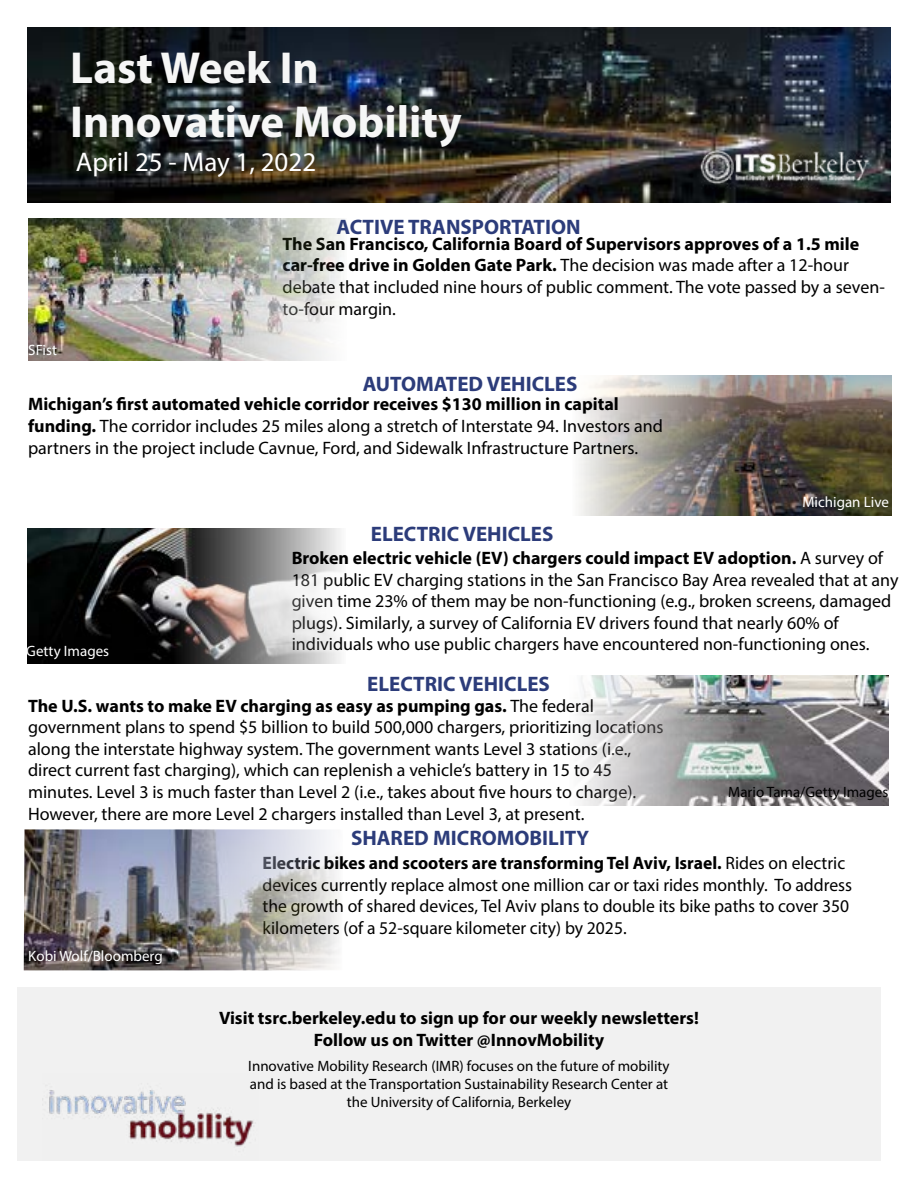
<style>
.page{position:relative;width:918px;height:1188px;background:#fff}
.page>*{position:absolute;margin:0;border:0;box-sizing:border-box;transform-origin:0 0}
.t1{font:700 45px/54px "Myriad Pro";color:#f6f6f6}
.t2{font:27px "Myriad Pro";color:#fff}
.t3{font:700 21px "Myriad Pro";color:#2c3c7a}
.t4{font:18px/21.6px "Myriad Pro";color:#000}
.t5{font:700 18px/21.6px "Myriad Pro";color:#000;text-align:center}
.t6{font:15px/18px "Myriad Pro";color:#000;text-align:center}
.t7{font:15px "Myriad Pro";color:#fff}
.s1{font-weight:700}
</style>
<div class="page">
<img style="left:27px;top:27px;width:864px;height:176px">
<img style="left:577px;top:676px;width:311px;height:130px">
<div style="left:17px;top:988px;width:864px;height:173px;background:#f1f1f1"></div>
<img style="left:49px;top:1090px;width:205px;height:57px">
<img style="left:27px;top:529px;width:314px;height:134px">
<img style="left:28px;top:218px;width:314px;height:143px">
<img style="left:578px;top:376px;width:314px;height:140px">
<img style="left:689px;top:141px;width:190px;height:56px">
<img style="left:24px;top:829px;width:315px;height:141px">
<h1 class="t1" style="left:70px;top:39px;width:393px">Last Week In<br>Innovative Mobility</h1>
<h2 class="t2" style="left:76px;top:145px;width:242px">April 25 - May 1, 2022</h2>
<p class="t3" style="left:337px;top:214px;width:246px">ACTIVE TRANSPORTATION</p>
<p class="t7" style="left:28px;top:340px;width:30px">SFist</p>
<p class="t4" style="left:283px;top:233px;width:604px"><span class="s1">The San Francisco, California Board of Supervisors approves of a 1.5 mile car-free drive in Golden Gate Park.</span> The decision was made after a 12-hour debate that included nine hours of public comment. The vote passed by a seven&shy;to-four margin.</p>
<p class="t3" style="left:363px;top:371px;width:216px">AUTOMATED VEHICLES</p>
<p class="t4" style="left:28px;top:393px;width:636px"><span class="s1">Michigan’s first automated vehicle corridor receives $130 million in capital funding.</span> The corridor includes 25 miles along a stretch of Interstate 94. Investors and partners in the project include Cavnue, Ford, and Sidewalk Infrastructure Partners.</p>
<p class="t3" style="left:371px;top:521px;width:184px">ELECTRIC VEHICLES</p>
<p class="t7" style="left:802px;top:493px;width:88px">Michigan Live</p>
<p class="t7" style="left:26px;top:642px;width:84px">Getty Images</p>
<p class="t4" style="left:292px;top:547px;width:608px"><span class="s1">Broken electric vehicle (EV) chargers could impact EV adoption.</span> A survey of 181 public EV charging stations in the San Francisco Bay Area revealed that at any given time 23% of them may be non-functioning (e.g., broken screens, damaged plugs). Similarly, a survey of California EV drivers found that nearly 60% of individuals who use public chargers have encountered non-functioning ones.</p>
<p class="t3" style="left:367px;top:671px;width:184px">ELECTRIC VEHICLES</p>
<p class="t4" style="left:28px;top:694px;width:637px"><span class="s1">The U.S. wants to make EV charging as easy as pumping gas.</span> The federal government plans to spend $5 billion to build 500,000 chargers, prioritizing locations along the interstate highway system. The government wants Level 3 stations (i.e., direct current fast charging), which can replenish a vehicle’s battery in 15 to 45 minutes. Level 3 is much faster than Level 2 (i.e., takes about five hours to charge).<br>However, there are more Level 2 chargers installed than Level 3, at present.</p>
<p class="t3" style="left:351px;top:824px;width:240px">SHARED MICROMOBILITY</p>
<p class="t6" style="left:728px;top:782px;width:162px">Mario Tama/Getty Images</p>
<p class="t7" style="left:28px;top:947px;width:136px">Kobi Wolf/Bloomberg</p>
<p class="t4" style="left:263px;top:852px;width:591px"><span class="s1">Electric bikes and scooters are transforming Tel Aviv, Israel.</span> Rides on electric devices currently replace almost one million car or taxi rides monthly. To address the growth of shared devices, Tel Aviv plans to double its bike paths to cover 350 kilometers (of a 52-square kilometer city) by 2025.</p>
<p class="t5" style="left:219px;top:1007px;width:481px">Visit tsrc.berkeley.edu to sign up for our weekly newsletters!<br>Follow us on Twitter @InnovMobility</p>
<p class="t6" style="left:248px;top:1057px;width:423px">Innovative Mobility Research (IMR) focuses on the future of mobility and is based at the Transportation Sustainability Research Center at the University of California, Berkeley</p>
</div>
